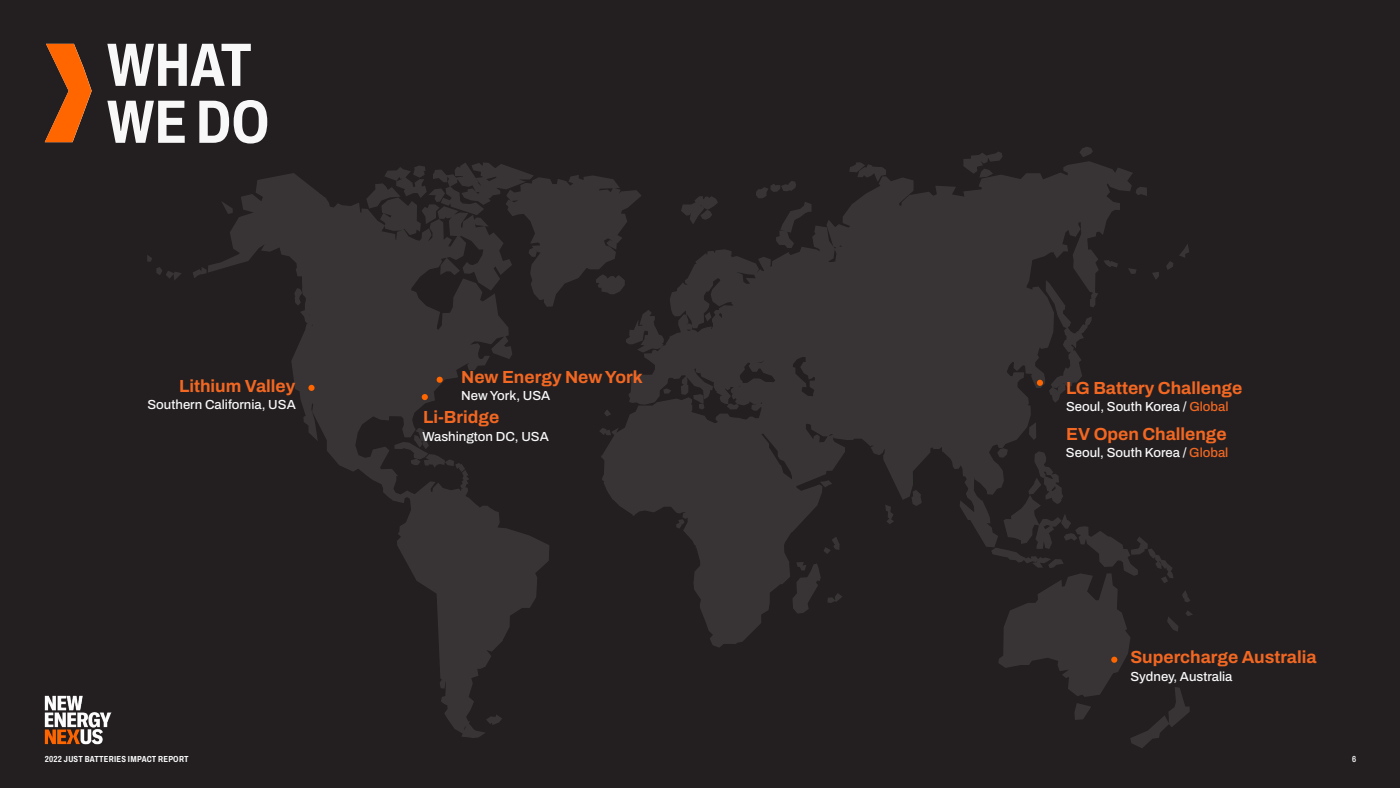
<style>
.page{position:relative;width:1400px;height:788px;background:#231f20}
.page>*{position:absolute;margin:0;border:0;box-sizing:border-box;transform-origin:0 0}
.t1{font:700 61.25px/56.9px "Archivo Condensed";color:#f8f8f8}
.t2{font:700 17.5px "Archivo";color:#f26722}
.t3{font:500 13.12px "Archivo";color:#f8f8f8}
.t4{font:700 8.75px "Archivo Condensed";letter-spacing:.03em;color:#f8f8f8}
.t5{font:600 8.75px "Archivo Condensed";color:#f8f8f8}
.s1{color:#f26722}
</style>
<div class="page">
<svg style="left:45px;top:44px;width:47px;height:98px"></svg>
<img style="left:45px;top:695px;width:67px;height:49px">
<svg style="left:601px;top:161px;width:532px;height:486px;fill:#383435"></svg>
<svg style="left:1029px;top:422px;width:7px;height:18px"></svg>
<svg style="left:1103px;top:260px;width:15px;height:7px"></svg>
<svg style="left:1128px;top:268px;width:8px;height:6px"></svg>
<svg style="left:1152px;top:272px;width:7px;height:7px"></svg>
<svg style="left:1166px;top:261px;width:7px;height:9px"></svg>
<svg style="left:1179px;top:244px;width:10px;height:14px"></svg>
<svg style="left:1136px;top:187px;width:11px;height:9px"></svg>
<svg style="left:193px;top:267px;width:14px;height:11px"></svg>
<svg style="left:156px;top:267px;width:25px;height:13px"></svg>
<svg style="left:147px;top:255px;width:5px;height:6px"></svg>
<svg style="left:827px;top:593px;width:16px;height:10px"></svg>
<svg style="left:792px;top:562px;width:29px;height:51px"></svg>
<svg style="left:824px;top:536px;width:16px;height:18px"></svg>
<svg style="left:885px;top:504px;width:9px;height:20px"></svg>
<svg style="left:604px;top:409px;width:7px;height:7px"></svg>
<svg style="left:600px;top:428px;width:11px;height:7px"></svg>
<svg style="left:681px;top:196px;width:37px;height:28px"></svg>
<svg style="left:756px;top:181px;width:56px;height:67px"></svg>
<svg style="left:849px;top:162px;width:37px;height:20px"></svg>
<svg style="left:963px;top:152px;width:40px;height:25px"></svg>
<svg style="left:1080px;top:147px;width:13px;height:10px"></svg>
<svg style="left:911px;top:490px;width:11px;height:16px"></svg>
<svg style="left:208px;top:173px;width:341px;height:565px"></svg>
<svg style="left:366px;top:162px;width:298px;height:190px"></svg>
<svg style="left:663px;top:388px;width:8px;height:5px"></svg>
<svg style="left:705px;top:312px;width:6px;height:9px"></svg>
<svg style="left:693px;top:394px;width:12px;height:15px"></svg>
<svg style="left:727px;top:403px;width:12px;height:6px"></svg>
<div style="left:308px;top:385px;width:7px;height:6px;background:#f60;border-radius:50%"></div>
<div style="left:437px;top:376px;width:6px;height:7px;background:#f60;border-radius:50%"></div>
<svg style="left:1037px;top:280px;width:55px;height:122px"></svg>
<svg style="left:991px;top:448px;width:201px;height:300px"></svg>
<svg style="left:422px;top:394px;width:6px;height:6px"></svg>
<h1 class="t1" style="left:107px;top:36px;width:164px">WHAT<br>WE DO</h1>
<h2 class="t2" style="left:179px;top:373px;width:118px">Lithium Valley</h2>
<p class="t3" style="left:148px;top:395px;width:150px">Southern California, USA</p>
<h2 class="t2" style="left:461px;top:363px;width:183px">New Energy New York</h2>
<p class="t3" style="left:461px;top:386px;width:91px">New York, USA</p>
<h2 class="t2" style="left:423px;top:404px;width:78px">Li-Bridge</h2>
<p class="t3" style="left:422px;top:426px;width:128px">Washington DC, USA</p>
<h2 class="t2" style="left:1066px;top:374px;width:178px">LG Battery Challenge</h2>
<p class="t3" style="left:1066px;top:396px;width:164px">Seoul, South Korea / <span class="s1">Global</span></p>
<h2 class="t2" style="left:1066px;top:420px;width:162px">EV Open Challenge</h2>
<p class="t3" style="left:1066px;top:442px;width:164px">Seoul, South Korea / <span class="s1">Global</span></p>
<h2 class="t2" style="left:1130px;top:644px;width:188px">Supercharge Australia</h2>
<p class="t3" style="left:1130px;top:666px;width:104px">Sydney, Australia</p>
<p class="t4" style="left:45px;top:752px;width:145px">2022 JUST BATTERIES IMPACT REPORT</p>
<p class="t5" style="left:1352px;top:751px;width:6px">6</p>
</div>
